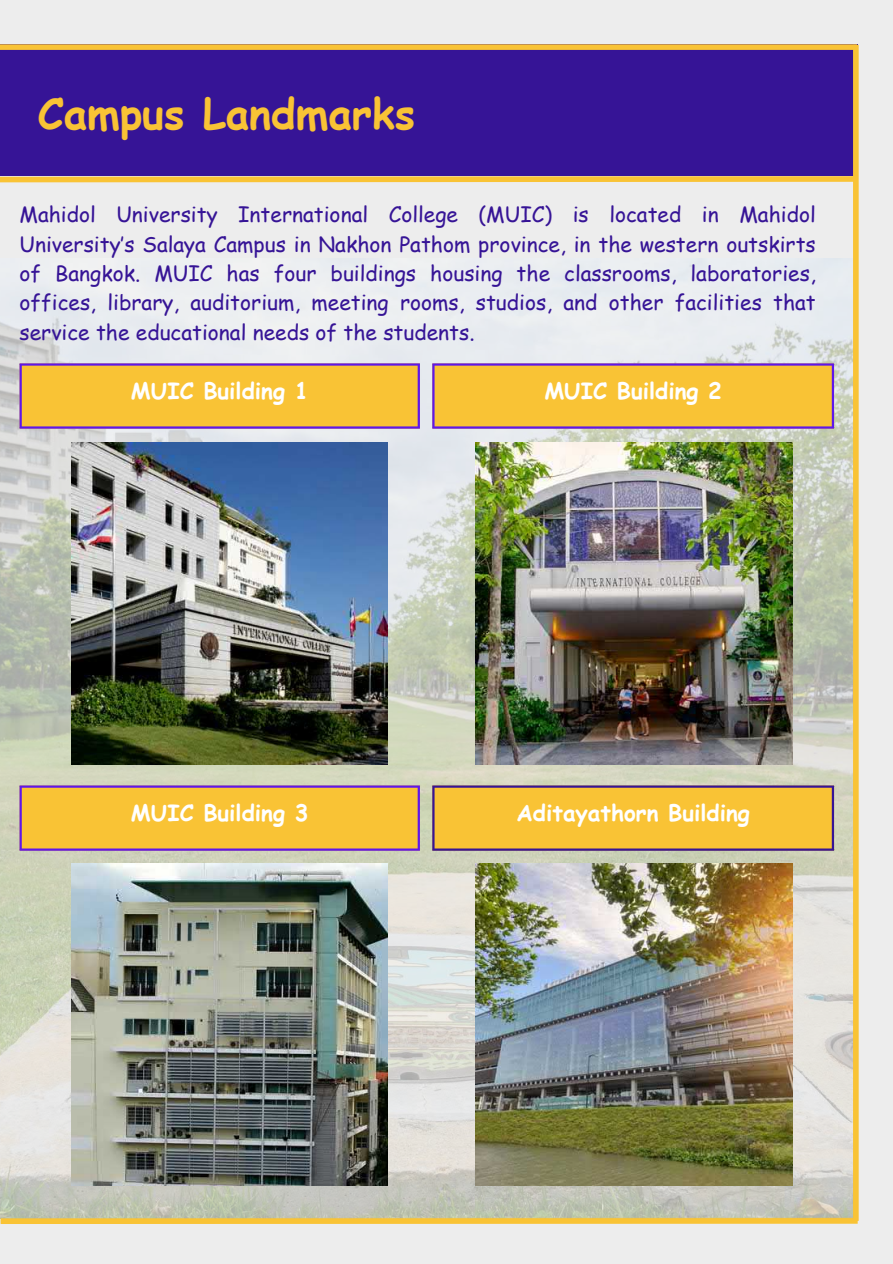
<style>
.page{position:relative;width:893px;height:1264px;background:#fff}
.page>*{position:absolute;margin:0;border:0;box-sizing:border-box;transform-origin:0 0}
.t1{font:700 42px "Comic Sans MS";color:#f9c335}
.t2{font:700 22.5px "Comic Sans MS";color:#fff}
.t3{font:21px/29.2px "Comic Sans MS";color:#361496;text-align:justify}
</style>
<div class="page">
<div style="left:0;top:0;width:892px;height:1263px;background:#ededed"></div>
<div style="left:0;top:44px;width:857px;height:132px;background:#361496"></div>
<img style="left:0;top:259px;width:853px;height:957px">
<div style="left:853px;top:45px;width:5px;height:1175px;background:#f9c335"></div>
<div style="left:0;top:44px;width:856px;height:6px;background:#f9c335"></div>
<svg style="left:0;top:1216px;width:858px;height:7px;background:#bec2a9"></svg>
<svg style="left:20px;top:363px;width:814px;height:487px;background:#e2c87a"></svg>
<hr style="left:20px;top:365px;width:2px;height:61px;background:#5e17eb">
<hr style="left:417px;top:365px;width:3px;height:61px;background:#5e17eb">
<hr style="left:20px;top:363px;width:400px;height:2px;background:#5e17eb">
<hr style="left:20px;top:426px;width:400px;height:2px;background:#5e17eb">
<hr style="left:432px;top:365px;width:2px;height:61px;background:#5e17eb">
<hr style="left:831px;top:365px;width:3px;height:61px;background:#5e17eb">
<hr style="left:432px;top:363px;width:402px;height:2px;background:#5e17eb">
<hr style="left:432px;top:426px;width:402px;height:2px;background:#5e17eb">
<hr style="left:20px;top:787px;width:2px;height:61px;background:#5e17eb">
<hr style="left:417px;top:787px;width:3px;height:61px;background:#5e17eb">
<hr style="left:20px;top:785px;width:400px;height:2px;background:#5e17eb">
<hr style="left:20px;top:848px;width:400px;height:2px;background:#5e17eb">
<hr style="left:432px;top:787px;width:2px;height:61px;background:#361496">
<hr style="left:831px;top:787px;width:3px;height:61px;background:#361496">
<hr style="left:432px;top:785px;width:402px;height:2px;background:#361496">
<hr style="left:432px;top:848px;width:402px;height:2px;background:#361496">
<img style="left:475px;top:443px;width:317px;height:321px">
<img style="left:71px;top:863px;width:316px;height:322px">
<img style="left:71px;top:443px;width:316px;height:321px">
<img style="left:475px;top:863px;width:317px;height:322px">
<svg style="left:0;top:173px;width:859px;height:12px"></svg>
<div style="left:1px;top:1218px;width:856px;height:5px;background:#f9c335"></div>
<h1 class="t1" style="left:38px;top:82px;width:379px">Campus Landmarks</h1>
<p class="t3" style="left:20px;top:199px;width:797px">Mahidol University International College (MUIC) is located in Mahidol University’s Salaya Campus in Nakhon Pathom province, in the western outskirts of Bangkok. MUIC has four buildings housing the classrooms, laboratories, offices, library, auditorium, meeting rooms, studios, and other facilities that service the educational needs of the students.</p>
<p class="t2" style="left:131px;top:374px;width:179px">MUIC Building 1</p>
<p class="t2" style="left:544px;top:374px;width:179px">MUIC Building 2</p>
<p class="t2" style="left:131px;top:796px;width:179px">MUIC Building 3</p>
<p class="t2" style="left:516px;top:796px;width:235px">Aditayathorn Building</p>
</div>
